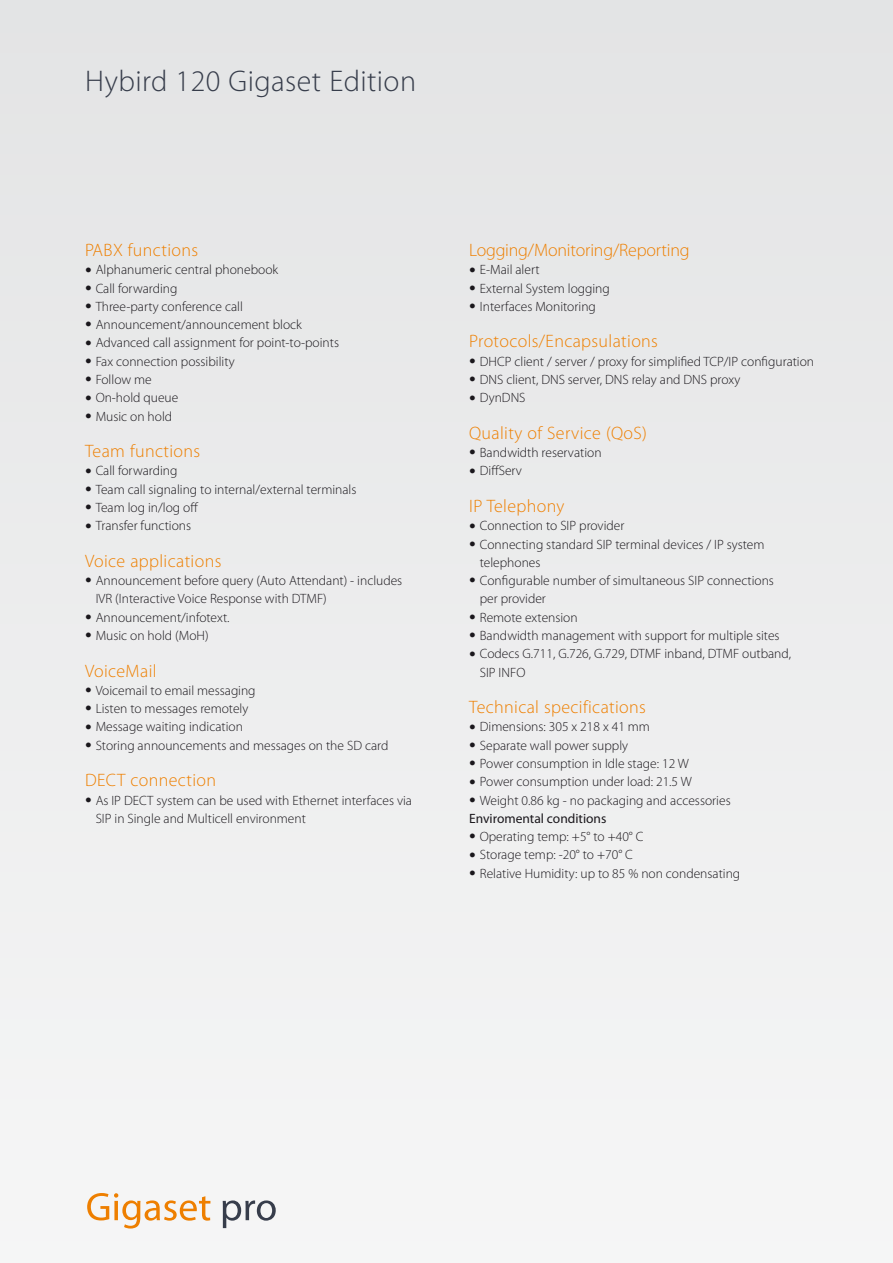
<style>
.page{position:relative;width:893px;height:1263px;background:#ededee}
.page>*{position:absolute;margin:0;border:0;box-sizing:border-box;transform-origin:0 0}
.t1{font:300 30px "Myriad Pro";letter-spacing:.015em;color:#373d4b}
.t2{font:300 18px "Myriad Pro";letter-spacing:.02em;color:#ee7f00}
.t3{font:300 18px "Myriad Pro";letter-spacing:-.01em;color:#ee7f00}
.t4{font:300 13.5px/18.3px "Myriad Pro";color:#1a171c}
.s1{font-size:27px}
.s2{font-weight:400}
</style>
<div class="page">
<svg style="left:87px;top:1193px;width:123px;height:35px"></svg>
<svg style="left:223px;top:1200px;width:53px;height:28px"></svg>
<h1 class="t1" style="left:85px;top:63px;width:333px">Hybird 120 Gigaset Edition</h1>
<h2 class="t2" style="left:85px;top:239px;width:115px">PABX functions</h2>
<p class="t4" style="left:85px;top:260px;width:195px"><span class="s1">•</span> Alphanumeric central phonebook</p>
<p class="t4" style="left:85px;top:279px;width:94px"><span class="s1">•</span> Call forwarding</p>
<p class="t4" style="left:85px;top:297px;width:159px"><span class="s1">•</span> Three-party conference call</p>
<p class="t4" style="left:85px;top:315px;width:218px"><span class="s1">•</span> Announcement/announcement block</p>
<p class="t4" style="left:85px;top:334px;width:255px"><span class="s1">•</span> Advanced call assignment for point-to-points</p>
<p class="t4" style="left:85px;top:352px;width:151px"><span class="s1">•</span> Fax connection possibility</p>
<p class="t4" style="left:85px;top:370px;width:68px"><span class="s1">•</span> Follow me</p>
<p class="t4" style="left:85px;top:388px;width:95px"><span class="s1">•</span> On-hold queue</p>
<p class="t4" style="left:85px;top:407px;width:89px"><span class="s1">•</span> Music on hold</p>
<h2 class="t2" style="left:85px;top:440px;width:117px">Team functions</h2>
<p class="t4" style="left:85px;top:462px;width:94px"><span class="s1">•</span> Call forwarding</p>
<p class="t4" style="left:85px;top:480px;width:273px"><span class="s1">•</span> Team call signaling to internal/external terminals</p>
<p class="t4" style="left:85px;top:498px;width:115px"><span class="s1">•</span> Team log in/log off</p>
<p class="t4" style="left:85px;top:516px;width:108px"><span class="s1">•</span> Transfer functions</p>
<h2 class="t2" style="left:85px;top:550px;width:138px">Voice applications</h2>
<p class="t4" style="left:96px;top:571px;width:308px;text-indent:-11px"><span class="s1">•</span> Announcement before query (Auto Attendant) - includes<br>IVR (Interactive Voice Response with DTMF)</p>
<p class="t4" style="left:85px;top:608px;width:146px"><span class="s1">•</span> Announcement/infotext.</p>
<p class="t4" style="left:85px;top:626px;width:125px"><span class="s1">•</span> Music on hold (MoH)</p>
<h2 class="t2" style="left:85px;top:660px;width:73px">VoiceMail</h2>
<p class="t4" style="left:85px;top:681px;width:172px"><span class="s1">•</span> Voicemail to email messaging</p>
<p class="t4" style="left:85px;top:699px;width:165px"><span class="s1">•</span> Listen to messages remotely</p>
<p class="t4" style="left:85px;top:718px;width:159px"><span class="s1">•</span> Message waiting indication</p>
<p class="t4" style="left:85px;top:736px;width:305px"><span class="s1">•</span> Storing announcements and messages on the SD card</p>
<h2 class="t2" style="left:85px;top:769px;width:133px">DECT connection</h2>
<p class="t4" style="left:96px;top:791px;width:318px;text-indent:-11px"><span class="s1">•</span> As IP DECT system can be used with Ethernet interfaces via<br>SIP in Single and Multicell environment</p>
<h2 class="t3" style="left:469px;top:239px;width:222px">Logging/Monitoring/Reporting</h2>
<p class="t4" style="left:469px;top:260px;width:72px"><span class="s1">•</span> E-Mail alert</p>
<p class="t4" style="left:469px;top:279px;width:142px"><span class="s1">•</span> External System logging</p>
<p class="t4" style="left:469px;top:297px;width:128px"><span class="s1">•</span> Interfaces Monitoring</p>
<h2 class="t2" style="left:469px;top:331px;width:190px">Protocols/Encapsulations</h2>
<p class="t4" style="left:469px;top:352px;width:347px"><span class="s1">•</span> DHCP client / server / proxy for simplified TCP/IP configuration</p>
<p class="t4" style="left:469px;top:370px;width:273px"><span class="s1">•</span> DNS client, DNS server, DNS relay and DNS proxy</p>
<p class="t4" style="left:469px;top:388px;width:58px"><span class="s1">•</span> DynDNS</p>
<h2 class="t2" style="left:469px;top:422px;width:179px">Quality of Service (QoS)</h2>
<p class="t4" style="left:469px;top:443px;width:134px"><span class="s1">•</span> Bandwidth reservation</p>
<p class="t4" style="left:469px;top:462px;width:54px"><span class="s1">•</span> DiffServ</p>
<h2 class="t2" style="left:469px;top:495px;width:97px">IP Telephony</h2>
<p class="t4" style="left:469px;top:516px;width:157px"><span class="s1">•</span> Connection to SIP provider</p>
<p class="t4" style="left:480px;top:535px;width:286px;text-indent:-11px"><span class="s1">•</span> Connecting standard SIP terminal devices / IP system telephones</p>
<p class="t4" style="left:480px;top:571px;width:296px;text-indent:-11px"><span class="s1">•</span> Configurable number of simultaneous SIP connections per provider</p>
<p class="t4" style="left:469px;top:608px;width:110px"><span class="s1">•</span> Remote extension</p>
<p class="t4" style="left:469px;top:626px;width:312px"><span class="s1">•</span> Bandwidth management with support for multiple sites</p>
<p class="t4" style="left:480px;top:644px;width:313px;text-indent:-11px"><span class="s1">•</span> Codecs G.711, G.726, G.729, DTMF inband, DTMF outband,<br>SIP INFO</p>
<h2 class="t2" style="left:469px;top:696px;width:178px">Technical specifications</h2>
<p class="t4" style="left:469px;top:718px;width:182px"><span class="s1">•</span> Dimensions: 305 x 218 x 41 mm</p>
<p class="t4" style="left:469px;top:736px;width:160px"><span class="s1">•</span> Separate wall power supply</p>
<p class="t4" style="left:469px;top:754px;width:221px"><span class="s1">•</span> Power consumption in Idle stage: 12 W</p>
<p class="t4" style="left:469px;top:772px;width:224px"><span class="s1">•</span> Power consumption under load: 21.5 W</p>
<p class="t4" style="left:469px;top:791px;width:263px"><span class="s1">•</span> Weight 0.86 kg - no packaging and accessories<br><span class="s2">Enviromental conditions</span></p>
<p class="t4" style="left:469px;top:827px;width:176px"><span class="s1">•</span> Operating temp: +5° to +40° C</p>
<p class="t4" style="left:469px;top:846px;width:165px"><span class="s1">•</span> Storage temp: -20° to +70° C</p>
<p class="t4" style="left:469px;top:864px;width:273px"><span class="s1">•</span> Relative Humidity: up to 85 % non condensating</p>
</div>
